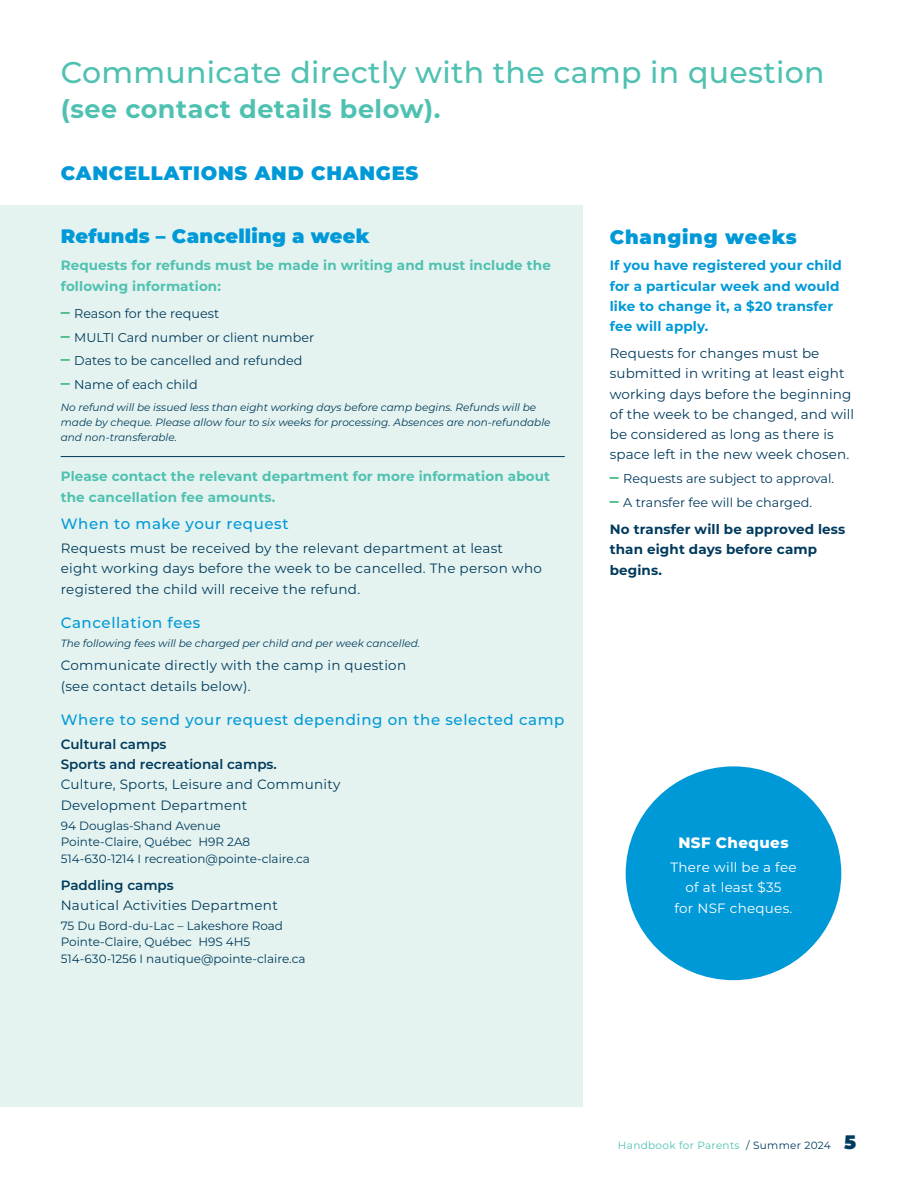
<style>
.page{position:relative;width:918px;height:1188px;background:#fff}
.page>*{position:absolute;margin:0;border:0;box-sizing:border-box;transform-origin:0 0}
.t1{font:500 30px "Montserrat";letter-spacing:.01em;color:#4fc1b1}
.t2{font:700 25.5px "Montserrat";letter-spacing:.02em;color:#4fc1b1}
.t3{font:900 19.5px "Montserrat";letter-spacing:.04em;color:#0099d8}
.t4{font:900 19.5px "Montserrat";letter-spacing:.01em;color:#0099d8}
.t5{font:500 15px "Montserrat";letter-spacing:.04em;color:#0099d8}
.t6{font:800 15px "Montserrat";letter-spacing:.03em;color:#fff}
.t7{font:13.5px/20.2px "Montserrat";letter-spacing:.02em;color:#003a5d}
.t8{font:700 13.5px/20.2px "Montserrat";letter-spacing:.01em;color:#4fc1b1}
.t9{font:700 13.5px/20.2px "Montserrat";letter-spacing:.01em;color:#0099d8}
.t10{font:700 13.5px/20.2px "Montserrat";letter-spacing:.01em;color:#003a5d}
.t11{font:600 13.5px/20.2px "Montserrat";color:#003a5d}
.t12{font:13.5px/20.2px "Montserrat";letter-spacing:.02em;color:#fff;text-align:center}
.t13{font:12.75px "Montserrat";color:#003a5d}
.t14{font:12px/16.5px "Montserrat";color:#003a5d}
.t15{font:italic 10.5px/15px "Montserrat";color:#003a5d}
.t16{font:10.5px "Montserrat";letter-spacing:.03em;color:#4fc1b1}
.s1{font-weight:700;font-size:18px;color:#43ba83}
.s2{color:#003a5d}
.s3{font-weight:900;font-size:19.5px;color:#003a5d}
</style>
<div class="page">
<div style="left:0;top:205px;width:583px;height:902px;background:#e4f3ef"></div>
<hr style="left:61px;top:456px;width:504px;height:1px;background:#003a5d">
<div style="left:626px;top:766px;width:215px;height:214px;background:#0099d8;border-radius:50%"></div>
<h1 class="t1" style="left:61px;top:51px;width:765px">Communicate directly with the camp in question</h1>
<h2 class="t2" style="left:61px;top:90px;width:381px">(see contact details below).</h2>
<h3 class="t3" style="left:61px;top:159px;width:359px">CANCELLATIONS AND CHANGES</h3>
<h3 class="t4" style="left:61px;top:222px;width:310px">Refunds – Cancelling a week</h3>
<p class="t8" style="left:61px;top:255px;width:492px">Requests for refunds must be made in writing and must include the following information:</p>
<p class="t13" style="left:61px;top:304px;width:160px"><span class="s1">–</span> Reason for the request</p>
<p class="t13" style="left:61px;top:328px;width:255px"><span class="s1">–</span> MULTI Card number or client number</p>
<p class="t13" style="left:61px;top:352px;width:243px"><span class="s1">–</span> Dates to be cancelled and refunded</p>
<p class="t13" style="left:61px;top:376px;width:138px"><span class="s1">–</span> Name of each child</p>
<p class="t15" style="left:61px;top:399px;width:491px">No refund will be issued less than eight working days before camp begins. Refunds will be made by cheque. Please allow four to six weeks for processing. Absences are non-refundable and non-transferable.</p>
<p class="t8" style="left:61px;top:466px;width:491px">Please contact the relevant department for more information about the cancellation fee amounts.</p>
<p class="t5" style="left:61px;top:513px;width:229px">When to make your request</p>
<p class="t7" style="left:61px;top:538px;width:483px">Requests must be received by the relevant department at least eight working days before the week to be cancelled. The person who registered the child will receive the refund.</p>
<p class="t5" style="left:61px;top:612px;width:141px">Cancellation fees</p>
<p class="t15" style="left:61px;top:635px;width:361px">The following fees will be charged per child and per week cancelled.</p>
<p class="t7" style="left:61px;top:655px;width:347px">Communicate directly with the camp in question (see contact details below).</p>
<p class="t5" style="left:61px;top:709px;width:505px">Where to send your request depending on the selected camp</p>
<p class="t11" style="left:61px;top:733px;width:218px">Cultural camps<br>Sports and recreational camps.</p>
<p class="t7" style="left:61px;top:774px;width:281px">Culture, Sports, Leisure and Community<br>Development Department</p>
<p class="t14" style="left:61px;top:817px;width:251px">94 Douglas-Shand Avenue<br>Pointe-Claire, Québec H9R 2A8<br>514-630-1214 I recreation@pointe-claire.ca</p>
<p class="t11" style="left:61px;top:874px;width:115px">Paddling camps</p>
<p class="t7" style="left:61px;top:894px;width:219px">Nautical Activities Department</p>
<p class="t14" style="left:61px;top:917px;width:246px">75 Du Bord-du-Lac – Lakeshore Road<br>Pointe-Claire, Québec H9S 4H5<br>514-630-1256 I nautique@pointe-claire.ca</p>
<h3 class="t3" style="left:610px;top:222px;width:189px">Changing weeks</h3>
<p class="t9" style="left:610px;top:255px;width:234px">If you have registered your child for a particular week and would like to change it, a $20 transfer fee will apply.</p>
<p class="t7" style="left:610px;top:343px;width:246px">Requests for changes must be submitted in writing at least eight working days before the beginning of the week to be changed, and will be considered as long as there is space left in the new week chosen.</p>
<p class="t13" style="left:610px;top:470px;width:226px"><span class="s1">–</span> Requests are subject to approval.</p>
<p class="t13" style="left:610px;top:494px;width:204px"><span class="s1">–</span> A transfer fee will be charged.</p>
<p class="t10" style="left:610px;top:518px;width:237px">No transfer will be approved less than eight days before camp begins.</p>
<p class="t6" style="left:678px;top:832px;width:112px">NSF Cheques</p>
<p class="t12" style="left:670px;top:857px;width:128px">There will be a fee of at least $35<br>for NSF cheques.</p>
<p class="t16" style="left:618px;top:1138px;width:240px">Handbook for Parents <span class="s2">/ Summer 2024</span> <span class="s3">5</span></p>
</div>
